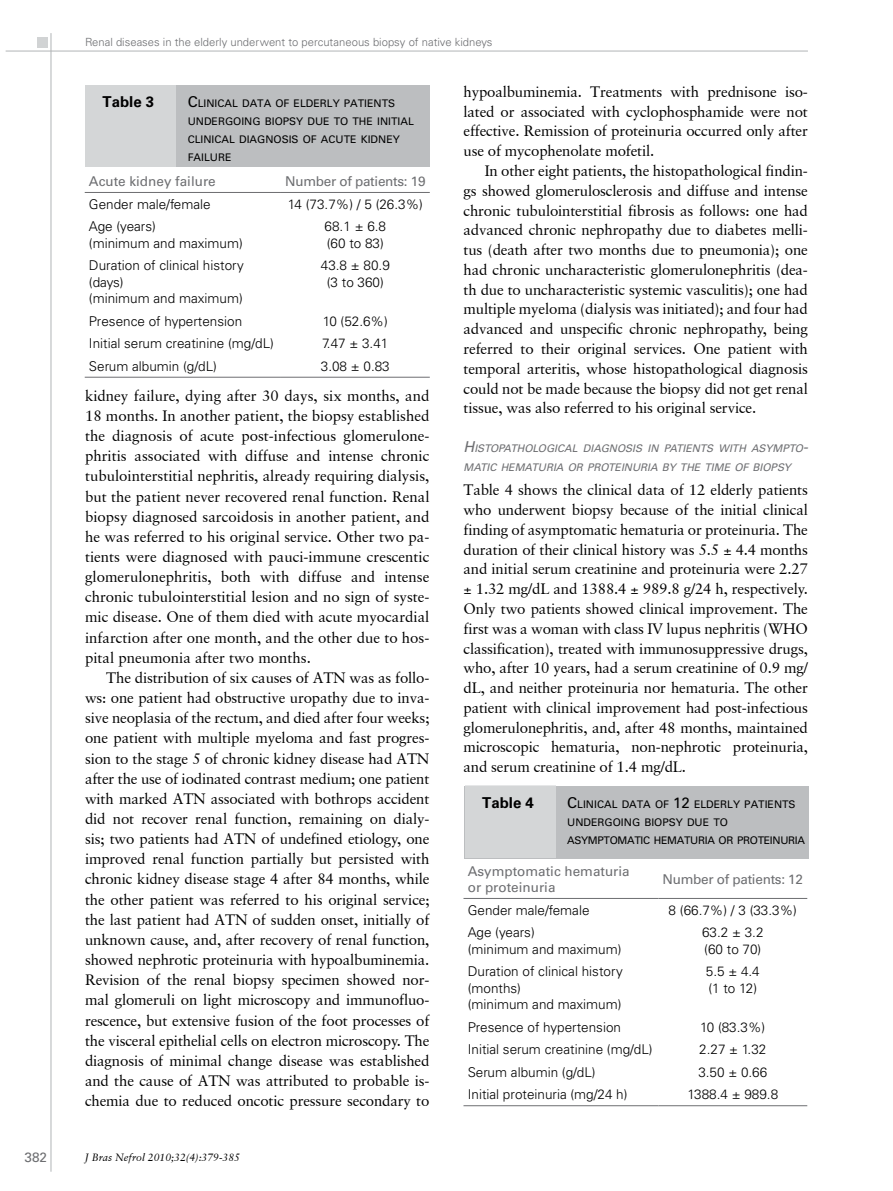
<style>
.page{position:relative;width:893px;height:1191px;background:#fff}
.page>*{position:absolute;margin:0;border:0;box-sizing:border-box;transform-origin:0 0}
.t1{font:15px/20.1px "Garamond Retrospective S Si";letter-spacing:-.01em;color:#000;text-align:justify}
.t2{font:700 15px "Univers LT Std";color:#000}
.t3{font:300 13.5px/16.5px "Univers LT Std";color:#000}
.t4{font:13.5px/16.5px "Univers LT Std";color:#6d6e71}
.t5{font:13.5px "Univers LT Std";letter-spacing:-.02em;color:#6d6e71}
.t6{font:300 11.25px "Univers LT Std";color:#6d6e71}
.t7{font:10.5px/18px "Univers LT Std";color:#000}
.t8{font:italic 10.5px/19.2px "Univers LT Std";color:#6d6e71}
.t9{font:italic 10.5px "Garamond Retrospective S Si";color:#000}
.s1{font-size:15px}
</style>
<div class="page">
<div style="left:37px;top:37px;width:11px;height:11px;background:#d1d3d4"></div>
<hr style="left:6px;top:51px;width:802px;height:1px;background:#b1b4b6">
<hr style="left:51px;top:33px;width:1px;height:1138px;background:#b1b4b6">
<div style="left:85px;top:85px;width:344px;height:82px;background:#bcbec0"></div>
<div style="left:85px;top:85px;width:91px;height:82px;background:#d4d6d7"></div>
<div style="left:465px;top:786px;width:344px;height:72px;background:#bcbec0"></div>
<div style="left:465px;top:786px;width:91px;height:72px;background:#d4d6d7"></div>
<hr style="left:85px;top:377px;width:196px;height:1px;background:#6d6e71">
<hr style="left:281px;top:377px;width:149px;height:1px;background:#6d6e71">
<hr style="left:85px;top:192px;width:196px;height:1px;background:#6d6e71">
<hr style="left:281px;top:192px;width:149px;height:1px;background:#6d6e71">
<hr style="left:463px;top:898px;width:195px;height:1px;background:#6d6e71">
<hr style="left:658px;top:898px;width:149px;height:1px;background:#6d6e71">
<hr style="left:463px;top:1105px;width:195px;height:1px;background:#6d6e71">
<hr style="left:658px;top:1105px;width:149px;height:1px;background:#6d6e71">
<p class="t6" style="left:85px;top:36px;width:409px">Renal diseases in the elderly underwent to percutaneous biopsy of native kidneys</p>
<p class="t2" style="left:103px;top:93px;width:53px">Table 3</p>
<p class="t7" style="left:188px;top:94px;width:228px"><span class="s1">C</span>LINICAL DATA OF ELDERLY PATIENTS<br>UNDERGOING BIOPSY DUE TO THE INITIAL<br>CLINICAL DIAGNOSIS OF ACUTE KIDNEY<br>FAILURE</p>
<p class="t4" style="left:89px;top:173px;width:128px">Acute kidney failure</p>
<p class="t5" style="left:285px;top:173px;width:142px">Number of patients: 19</p>
<p class="t3" style="left:89px;top:196px;width:123px">Gender male/female</p>
<p class="t3" style="left:288px;top:196px;width:137px">14 (73.7%) / 5 (26.3%)</p>
<p class="t3" style="left:89px;top:218px;width:155px">Age (years)<br>(minimum and maximum)</p>
<p class="t3" style="left:325px;top:218px;width:63px">68.1 ± 6.8 (60 to 83)</p>
<p class="t3" style="left:89px;top:257px;width:157px">Duration of clinical history (days)<br>(minimum and maximum)</p>
<p class="t3" style="left:321px;top:257px;width:70px;text-align:center">43.8 ± 80.9 (3 to 360)</p>
<p class="t3" style="left:89px;top:313px;width:155px">Presence of hypertension</p>
<p class="t3" style="left:323px;top:313px;width:67px">10 (52.6%)</p>
<p class="t3" style="left:89px;top:335px;width:186px">Initial serum creatinine (mg/dL)</p>
<p class="t3" style="left:322px;top:335px;width:68px">7.47 ± 3.41</p>
<p class="t3" style="left:89px;top:358px;width:129px">Serum albumin (g/dL)</p>
<p class="t3" style="left:321px;top:358px;width:70px">3.08 ± 0.83</p>
<p class="t1" style="left:85px;top:385px;width:346px">kidney failure, dying after 30 days, six months, and 18 months. In another patient, the biopsy established the diagnosis of acute post-infectious glomerulone&shy;phritis associated with diffuse and intense chronic tubulointerstitial nephritis, already requiring dialysis, but the patient never recovered renal function. Renal biopsy diagnosed sarcoidosis in another patient, and he was referred to his original service. Other two pa&shy;tients were diagnosed with pauci-immune crescentic glomerulonephritis, both with diffuse and intense chronic tubulointerstitial lesion and no sign of syste&shy;mic disease. One of them died with acute myocardial infarction after one month, and the other due to hos&shy;pital pneumonia after two months.</p>
<p class="t1" style="left:85px;top:667px;width:346px;text-indent:21px">The distribution of six causes of ATN was as follo&shy;ws: one patient had obstructive uropathy due to inva&shy;sive neoplasia of the rectum, and died after four weeks; one patient with multiple myeloma and fast progres&shy;sion to the stage 5 of chronic kidney disease had ATN after the use of iodinated contrast medium; one patient with marked ATN associated with bothrops accident did not recover renal function, remaining on dialy&shy;sis; two patients had ATN of undefined etiology, one improved renal function partially but persisted with chronic kidney disease stage 4 after 84 months, while the other patient was referred to his original service; the last patient had ATN of sudden onset, initially of unknown cause, and, after recovery of renal function, showed nephrotic proteinuria with hypoalbuminemia.<br>Revision of the renal biopsy specimen showed nor&shy;mal glomeruli on light microscopy and immunofluo&shy;rescence, but extensive fusion of the foot processes of the visceral epithelial cells on electron microscopy. The diagnosis of minimal change disease was established and the cause of ATN was attributed to probable is&shy;chemia due to reduced oncotic pressure secondary to</p>
<p class="t4" style="left:25px;top:1149px;width:24px">382</p>
<p class="t9" style="left:85px;top:1151px;width:157px">J Bras Nefrol 2010;32(4):379-385</p>
<p class="t1" style="left:463px;top:81px;width:346px">hypoalbuminemia. Treatments with prednisone iso&shy;lated or associated with cyclophosphamide were not effective. Remission of proteinuria occurred only after use of mycophenolate mofetil.</p>
<p class="t1" style="left:463px;top:161px;width:346px;text-indent:21px">In other eight patients, the histopathological findin&shy;gs showed glomerulosclerosis and diffuse and intense chronic tubulointerstitial fibrosis as follows: one had advanced chronic nephropathy due to diabetes melli&shy;tus (death after two months due to pneumonia); one had chronic uncharacteristic glomerulonephritis (dea&shy;th due to uncharacteristic systemic vasculitis); one had multiple myeloma (dialysis was initiated); and four had advanced and unspecific chronic nephropathy, being referred to their original services. One patient with temporal arteritis, whose histopathological diagnosis could not be made because the biopsy did not get renal tissue, was also referred to his original service.</p>
<p class="t8" style="left:463px;top:439px;width:346px"><span class="s1">H</span>ISTOPATHOLOGICAL DIAGNOSIS IN PATIENTS WITH ASYMPTO<span class="s1">-<br></span>MATIC HEMATURIA OR PROTEINURIA BY THE TIME OF BIOPSY</p>
<p class="t1" style="left:463px;top:480px;width:346px">Table 4 shows the clinical data of 12 elderly patients who underwent biopsy because of the initial clinical finding of asymptomatic hematuria or proteinuria. The duration of their clinical history was 5.5 ± 4.4 months and initial serum creatinine and proteinuria were 2.27 ± 1.32 mg/dL and 1388.4 ± 989.8 g/24 h, respectively.<br>Only two patients showed clinical improvement. The first was a woman with class IV lupus nephritis (WHO classification), treated with immunosuppressive drugs, who, after 10 years, had a serum creatinine of 0.9 mg/ dL, and neither proteinuria nor hematuria. The other patient with clinical improvement had post-infectious glomerulonephritis, and, after 48 months, maintained microscopic hematuria, non-nephrotic proteinuria, and serum creatinine of 1.4 mg/dL.</p>
<p class="t2" style="left:482px;top:793px;width:53px">Table 4</p>
<p class="t7" style="left:567px;top:795px;width:239px"><span class="s1">C</span>LINICAL DATA OF <span class="s1">12</span> ELDERLY PATIENTS<br>UNDERGOING BIOPSY DUE TO<br>ASYMPTOMATIC HEMATURIA OR PROTEINURIA</p>
<p class="t4" style="left:468px;top:862px;width:163px">Asymptomatic hematuria or proteinuria</p>
<p class="t5" style="left:663px;top:871px;width:142px">Number of patients: 12</p>
<p class="t3" style="left:468px;top:901px;width:123px">Gender male/female</p>
<p class="t3" style="left:669px;top:901px;width:130px">8 (66.7%) / 3 (33.3%)</p>
<p class="t3" style="left:468px;top:924px;width:155px">Age (years)<br>(minimum and maximum)</p>
<p class="t3" style="left:702px;top:924px;width:63px">63.2 ± 3.2 (60 to 70)</p>
<p class="t3" style="left:468px;top:963px;width:157px">Duration of clinical history (months)<br>(minimum and maximum)</p>
<p class="t3" style="left:706px;top:963px;width:55px">5.5 ± 4.4 (1 to 12)</p>
<p class="t3" style="left:468px;top:1018px;width:155px">Presence of hypertension</p>
<p class="t3" style="left:700px;top:1018px;width:67px">10 (83.3%)</p>
<p class="t3" style="left:468px;top:1041px;width:186px">Initial serum creatinine (mg/dL)</p>
<p class="t3" style="left:699px;top:1041px;width:69px">2.27 ± 1.32</p>
<p class="t3" style="left:468px;top:1063px;width:129px">Serum albumin (g/dL)</p>
<p class="t3" style="left:698px;top:1063px;width:70px">3.50 ± 0.66</p>
<p class="t3" style="left:468px;top:1086px;width:161px">Initial proteinuria (mg/24 h)</p>
<p class="t3" style="left:687px;top:1086px;width:92px">1388.4 ± 989.8</p>
</div>
